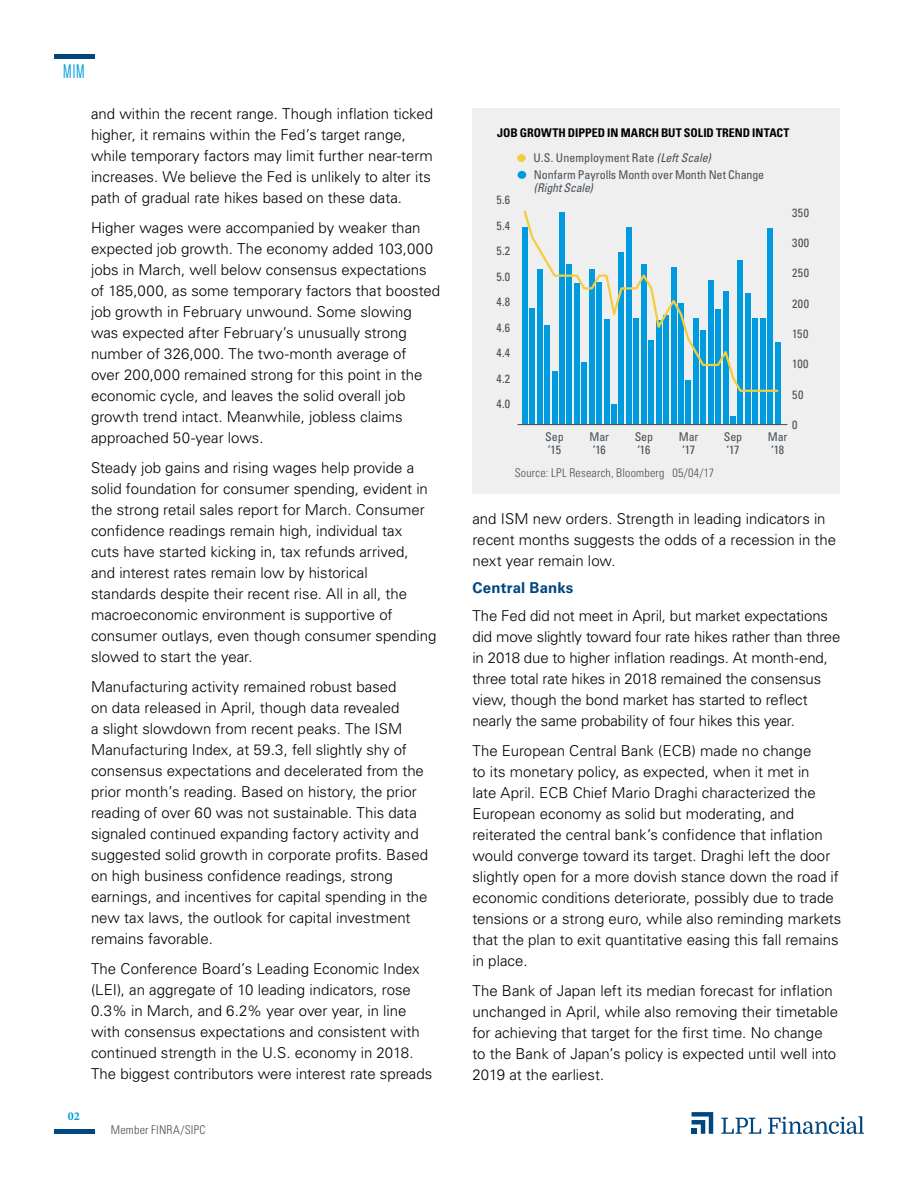
<style>
.page{position:relative;width:918px;height:1188px;background:#fff}
.page>*{position:absolute;margin:0;border:0;box-sizing:border-box;transform-origin:0 0}
.t1{font:19.5px "Tungsten Narrow";color:#009ade}
.t2{font:300 15px/21px "Univers LT Std";color:#000}
.t3{font:700 15px "Univers LT Std";letter-spacing:.01em;color:#00467f}
.t4{font:condensed 12px/25.5px "Univers LT Std";color:#484f55}
.t5{font:700 condensed 12px "Univers LT Std";color:#000}
.t6{font:300 condensed 12px "Univers LT Std";letter-spacing:.02em;color:#4b4f54}
.t7{font:300 condensed 12px "Univers LT Std";letter-spacing:.015em;color:#484f55}
.t8{font:italic condensed 12px "Univers LT Std";letter-spacing:-.01em;color:#484f55}
.t9{font:700 12px "Minion Pro";color:#009ade}
.s1{font-style:italic}
</style>
<div class="page">
<hr style="left:54px;top:1130px;width:40px;height:4px;background:#00467f">
<hr style="left:54px;top:54px;width:40px;height:4px;background:#00467f">
<svg style="left:692px;top:1112px;width:21px;height:22px"></svg>
<svg style="left:721px;top:1118px;width:40px;height:16px"></svg>
<svg style="left:768px;top:1116px;width:96px;height:18px"></svg>
<div style="left:472px;top:108px;width:368px;height:386px;background:#efeff0"></div>
<div style="left:518px;top:171px;width:8px;height:8px;background:#009ade;border-radius:50%"></div>
<div style="left:517px;top:154px;width:9px;height:8px;background:#f3cd3f;border-radius:50%"></div>
<div style="left:522px;top:227px;width:6px;height:198px;background:#009ade"></div>
<div style="left:529px;top:308px;width:6px;height:117px;background:#009ade"></div>
<div style="left:537px;top:269px;width:6px;height:156px;background:#009ade"></div>
<div style="left:544px;top:325px;width:6px;height:100px;background:#009ade"></div>
<div style="left:552px;top:371px;width:6px;height:54px;background:#009ade"></div>
<div style="left:559px;top:212px;width:6px;height:213px;background:#009ade"></div>
<div style="left:567px;top:265px;width:5px;height:160px;background:#009ade"></div>
<div style="left:574px;top:283px;width:6px;height:142px;background:#009ade"></div>
<div style="left:581px;top:362px;width:6px;height:63px;background:#009ade"></div>
<div style="left:589px;top:269px;width:6px;height:156px;background:#009ade"></div>
<div style="left:596px;top:282px;width:6px;height:143px;background:#009ade"></div>
<div style="left:604px;top:319px;width:5px;height:106px;background:#009ade"></div>
<div style="left:611px;top:404px;width:6px;height:21px;background:#009ade"></div>
<div style="left:619px;top:252px;width:5px;height:173px;background:#009ade"></div>
<div style="left:626px;top:227px;width:6px;height:198px;background:#009ade"></div>
<div style="left:634px;top:318px;width:5px;height:107px;background:#009ade"></div>
<div style="left:641px;top:265px;width:6px;height:160px;background:#009ade"></div>
<div style="left:648px;top:340px;width:6px;height:85px;background:#009ade"></div>
<div style="left:656px;top:320px;width:5px;height:105px;background:#009ade"></div>
<div style="left:663px;top:315px;width:6px;height:110px;background:#009ade"></div>
<div style="left:671px;top:267px;width:5px;height:158px;background:#009ade"></div>
<div style="left:678px;top:303px;width:6px;height:122px;background:#009ade"></div>
<div style="left:686px;top:380px;width:5px;height:45px;background:#009ade"></div>
<div style="left:693px;top:318px;width:6px;height:107px;background:#009ade"></div>
<div style="left:700px;top:330px;width:6px;height:95px;background:#009ade"></div>
<div style="left:708px;top:280px;width:6px;height:145px;background:#009ade"></div>
<div style="left:715px;top:309px;width:6px;height:116px;background:#009ade"></div>
<div style="left:723px;top:291px;width:5px;height:134px;background:#009ade"></div>
<div style="left:730px;top:416px;width:6px;height:9px;background:#009ade"></div>
<div style="left:737px;top:260px;width:6px;height:165px;background:#009ade"></div>
<div style="left:745px;top:293px;width:6px;height:132px;background:#009ade"></div>
<div style="left:752px;top:318px;width:6px;height:107px;background:#009ade"></div>
<div style="left:760px;top:318px;width:5px;height:107px;background:#009ade"></div>
<div style="left:767px;top:228px;width:6px;height:197px;background:#009ade"></div>
<div style="left:775px;top:342px;width:5px;height:83px;background:#009ade"></div>
<svg style="left:523px;top:210px;width:256px;height:183px"></svg>
<hr style="left:518px;top:424px;width:269px;height:1px;background:#484f55">
<h1 class="t1" style="left:63px;top:62px;width:23px">MIM</h1>
<p class="t2" style="left:91px;top:103px;width:344px">and within the recent range. Though inflation ticked higher, it remains within the Fed’s target range, while temporary factors may limit further near-term increases. We believe the Fed is unlikely to alter its path of gradual rate hikes based on these data.</p>
<p class="t2" style="left:91px;top:217px;width:351px">Higher wages were accompanied by weaker than expected job growth. The economy added 103,000 jobs in March, well below consensus expectations of 185,000, as some temporary factors that boosted job growth in February unwound. Some slowing was expected after February’s unusually strong number of 326,000. The two-month average of<br>over 200,000 remained strong for this point in the economic cycle, and leaves the solid overall job growth trend intact. Meanwhile, jobless claims approached 50-year lows.</p>
<p class="t2" style="left:91px;top:457px;width:347px">Steady job gains and rising wages help provide a solid foundation for consumer spending, evident in the strong retail sales report for March. Consumer confidence readings remain high, individual tax<br>cuts have started kicking in, tax refunds arrived, and interest rates remain low by historical standards despite their recent rise. All in all, the macroeconomic environment is supportive of consumer outlays, even though consumer spending slowed to start the year.</p>
<p class="t2" style="left:91px;top:676px;width:339px">Manufacturing activity remained robust based<br>on data released in April, though data revealed<br>a slight slowdown from recent peaks. The ISM Manufacturing Index, at 59.3, fell slightly shy of consensus expectations and decelerated from the prior month’s reading. Based on history, the prior reading of over 60 was not sustainable. This data signaled continued expanding factory activity and suggested solid growth in corporate profits. Based on high business confidence readings, strong earnings, and incentives for capital spending in the new tax laws, the outlook for capital investment remains favorable.</p>
<p class="t2" style="left:91px;top:958px;width:343px">The Conference Board’s Leading Economic Index (LEI), an aggregate of 10 leading indicators, rose 0.3% in March, and 6.2% year over year, in line with consensus expectations and consistent with continued strength in the U.S. economy in 2018.<br>The biggest contributors were interest rate spreads</p>
<p class="t9" style="left:68px;top:1108px;width:13px">02</p>
<p class="t7" style="left:111px;top:1122px;width:96px">Member FINRA/SIPC</p>
<p class="t5" style="left:497px;top:125px;width:294px">JOB GROWTH DIPPED IN MARCH BUT SOLID TREND INTACT</p>
<p class="t4" style="left:496px;top:187px;width:15px;text-align:justify">5.6<br>5.4<br>5.2<br>5.0<br>4.8<br>4.6<br>4.4<br>4.2<br>4.0</p>
<p class="t4" style="left:533px;top:145px;width:179px">U.S. Unemployment Rate <span class="s1">(Left Scale)</span></p>
<p class="t4" style="left:534px;top:162px;width:232px">Nonfarm Payrolls Month over Month Net Change</p>
<p class="t8" style="left:534px;top:181px;width:61px">(Right Scale)</p>
<p class="t4" style="left:792px;top:200px;width:18px">350</p>
<p class="t4" style="left:792px;top:230px;width:18px">300</p>
<p class="t4" style="left:792px;top:260px;width:18px">250</p>
<p class="t4" style="left:792px;top:291px;width:18px">200</p>
<p class="t4" style="left:792px;top:321px;width:18px">150</p>
<p class="t4" style="left:792px;top:351px;width:18px">100</p>
<p class="t4" style="left:792px;top:381px;width:13px">50</p>
<p class="t4" style="left:792px;top:412px;width:7px">0</p>
<p class="t4" style="left:545px;top:429px;width:20px;line-height:13.5px">Sep ‘15</p>
<p class="t4" style="left:590px;top:429px;width:21px;line-height:13.5px">Mar ‘16</p>
<p class="t4" style="left:635px;top:429px;width:20px;line-height:13.5px">Sep ‘16</p>
<p class="t4" style="left:679px;top:429px;width:21px;line-height:13.5px">Mar ‘17</p>
<p class="t4" style="left:724px;top:429px;width:20px;line-height:13.5px">Sep ‘17</p>
<p class="t4" style="left:768px;top:429px;width:21px;line-height:13.5px">Mar ‘18</p>
<p class="t6" style="left:515px;top:465px;width:201px">Source: LPL Research, Bloomberg 05/04/17</p>
<p class="t2" style="left:472px;top:508px;width:365px">and ISM new orders. Strength in leading indicators in recent months suggests the odds of a recession in the next year remain low.</p>
<p class="t3" style="left:472px;top:579px;width:102px">Central Banks</p>
<p class="t2" style="left:472px;top:605px;width:370px">The Fed did not meet in April, but market expectations did move slightly toward four rate hikes rather than three in 2018 due to higher inflation readings. At month-end, three total rate hikes in 2018 remained the consensus view, though the bond market has started to reflect nearly the same probability of four hikes this year.</p>
<p class="t2" style="left:472px;top:740px;width:370px">The European Central Bank (ECB) made no change<br>to its monetary policy, as expected, when it met in<br>late April. ECB Chief Mario Draghi characterized the European economy as solid but moderating, and reiterated the central bank’s confidence that inflation would converge toward its target. Draghi left the door slightly open for a more dovish stance down the road if economic conditions deteriorate, possibly due to trade tensions or a strong euro, while also reminding markets that the plan to exit quantitative easing this fall remains in place.</p>
<p class="t2" style="left:472px;top:980px;width:367px">The Bank of Japan left its median forecast for inflation unchanged in April, while also removing their timetable for achieving that target for the first time. No change to the Bank of Japan’s policy is expected until well into 2019 at the earliest.</p>
</div>
